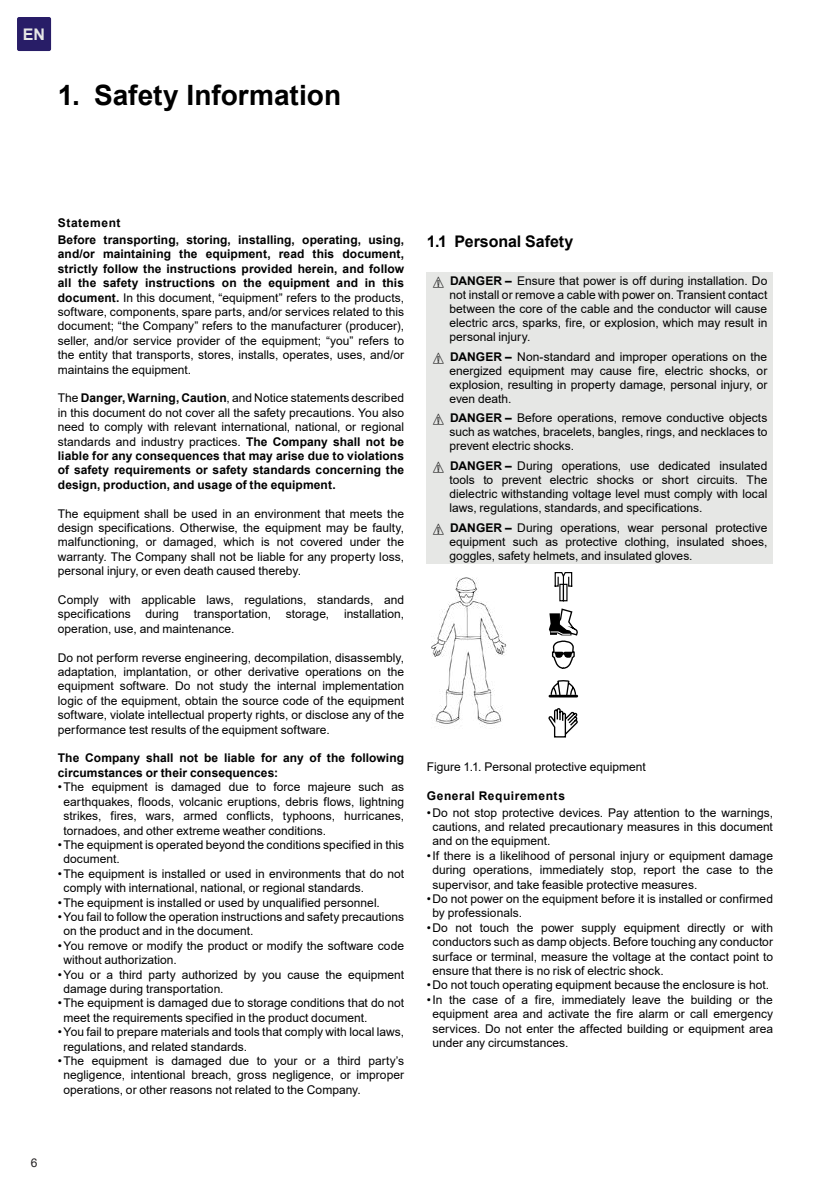
<style>
.page{position:relative;width:840px;height:1191px;background:#fff}
.page>*{position:absolute;margin:0;border:0;box-sizing:border-box;transform-origin:0 0}
.t1{font:700 28px "Arial";color:#000}
.t2{font:700 16px "Arial";letter-spacing:-.005em;color:#000}
.t3{font:700 16px "Arial";color:#e6e7e5}
.t4{font:12px/14.4px "Arial";color:#000;text-align:justify}
.t5{font:700 12px/14.4px "Arial";letter-spacing:.005em;color:#000}
.t6{font:700 12px "Arial";letter-spacing:.045em;color:#000}
.t7{font:12px "Arial";color:#221f20}
.s1{font-weight:700}
.s2{font-weight:400}
</style>
<div class="page">
<div style="left:17px;top:17px;width:34px;height:34px;background:#281d67;border-radius:2px"></div>
<div style="left:426px;top:272px;width:346px;height:292px;background:#e6e7e5"></div>
<img style="left:431px;top:577px;width:75px;height:150px">
<svg style="left:548px;top:572px;width:30px;height:97px"></svg>
<hr style="left:548px;top:695px;width:29px;height:2px;background:#000">
<svg style="left:549px;top:680px;width:27px;height:15px"></svg>
<svg style="left:548px;top:708px;width:30px;height:30px"></svg>
<h2 class="t3" style="left:23px;top:23px;width:24px">EN</h2>
<h1 class="t1" style="left:58px;top:76px;width:284px">1. Safety Information</h1>
<p class="t5" style="left:58px;top:215px;width:347px;line-height:16.6px">Statement<br>Before transporting, storing, installing, operating, using,</p>
<p class="t4" style="left:58px;top:247px;width:347px"><span class="s1">and/or maintaining the equipment, read this document, strictly follow the instructions provided herein, and follow all the safety instructions on the equipment and in this document.</span> In this document, “equipment” refers to the products, software, components, spare parts, and/or services related to this document; “the Company” refers to the manufacturer (producer), seller, and/or service provider of the equipment; “you” refers to the entity that transports, stores, installs, operates, uses, and/or maintains the equipment.</p>
<p class="t5" style="left:58px;top:391px;width:347px;text-align:justify"><span class="s2">The</span> Danger, Warning, Caution<span class="s2">, and Notice statements described in this document do not cover all the safety precautions. You also need to comply with relevant international, national, or regional standards and industry practices.</span> The Company shall not be liable for any consequences that may arise due to violations of safety requirements or safety standards concerning the design, production, and usage of the equipment.</p>
<p class="t4" style="left:58px;top:506px;width:347px">The equipment shall be used in an environment that meets the design specifications. Otherwise, the equipment may be faulty, malfunctioning, or damaged, which is not covered under the warranty. The Company shall not be liable for any property loss, personal injury, or even death caused thereby.</p>
<p class="t4" style="left:58px;top:592px;width:347px">Comply with applicable laws, regulations, standards, and specifications during transportation, storage, installation, operation, use, and maintenance.</p>
<p class="t4" style="left:58px;top:650px;width:347px">Do not perform reverse engineering, decompilation, disassembly, adaptation, implantation, or other derivative operations on the equipment software. Do not study the internal implementation logic of the equipment, obtain the source code of the equipment software, violate intellectual property rights, or disclose any of the performance test results of the equipment software.</p>
<p class="t5" style="left:58px;top:751px;width:347px">The Company shall not be liable for any of the following circumstances or their consequences:</p>
<p class="t4" style="left:63px;top:780px;width:342px;text-indent:-6px">•The equipment is damaged due to force majeure such as earthquakes, floods, volcanic eruptions, debris flows, lightning strikes, fires, wars, armed conflicts, typhoons, hurricanes, tornadoes, and other extreme weather conditions.</p>
<p class="t4" style="left:63px;top:837px;width:342px;text-indent:-6px">•The equipment is operated beyond the conditions specified in this document.</p>
<p class="t4" style="left:63px;top:866px;width:342px;text-indent:-6px">•The equipment is installed or used in environments that do not comply with international, national, or regional standards.</p>
<p class="t4" style="left:58px;top:895px;width:323px">•The equipment is installed or used by unqualified personnel.</p>
<p class="t4" style="left:63px;top:909px;width:342px;text-indent:-6px">•You fail to follow the operation instructions and safety precautions on the product and in the document.</p>
<p class="t4" style="left:63px;top:938px;width:342px;text-indent:-6px">•You remove or modify the product or modify the software code without authorization.</p>
<p class="t4" style="left:63px;top:967px;width:342px;text-indent:-6px">•You or a third party authorized by you cause the equipment damage during transportation.</p>
<p class="t4" style="left:63px;top:996px;width:342px;text-indent:-6px">•The equipment is damaged due to storage conditions that do not meet the requirements specified in the product document.</p>
<p class="t4" style="left:63px;top:1024px;width:342px;text-indent:-6px">•You fail to prepare materials and tools that comply with local laws, regulations, and related standards.</p>
<p class="t4" style="left:63px;top:1053px;width:342px;text-indent:-6px">•The equipment is damaged due to your or a third party’s negligence, intentional breach, gross negligence, or improper operations, or other reasons not related to the Company.</p>
<h2 class="t2" style="left:426px;top:230px;width:148px">1.1 Personal Safety</h2>
<p class="t4" style="left:449px;top:273px;width:319px"><span class="s1">DANGER –</span> Ensure that power is off during installation. Do not install or remove a cable with power on. Transient contact between the core of the cable and the conductor will cause electric arcs, sparks, fire, or explosion, which may result in personal injury.</p>
<p class="t4" style="left:449px;top:349px;width:319px"><span class="s1">DANGER –</span> Non-standard and improper operations on the energized equipment may cause fire, electric shocks, or explosion, resulting in property damage, personal injury, or even death.</p>
<p class="t4" style="left:449px;top:411px;width:319px"><span class="s1">DANGER –</span> Before operations, remove conductive objects such as watches, bracelets, bangles, rings, and necklaces to prevent electric shocks.</p>
<p class="t4" style="left:449px;top:459px;width:319px"><span class="s1">DANGER –</span> During operations, use dedicated insulated tools to prevent electric shocks or short circuits. The dielectric withstanding voltage level must comply with local laws, regulations, standards, and specifications.</p>
<p class="t4" style="left:449px;top:520px;width:319px"><span class="s1">DANGER –</span> During operations, wear personal protective equipment such as protective clothing, insulated shoes, goggles, safety helmets, and insulated gloves.</p>
<p class="t4" style="left:426px;top:760px;width:220px">Figure 1.1. Personal protective equipment</p>
<p class="t6" style="left:426px;top:787px;width:140px">General Requirements</p>
<p class="t4" style="left:432px;top:805px;width:342px;text-indent:-6px">•Do not stop protective devices. Pay attention to the warnings, cautions, and related precautionary measures in this document and on the equipment.</p>
<p class="t4" style="left:432px;top:848px;width:342px;text-indent:-6px">•If there is a likelihood of personal injury or equipment damage during operations, immediately stop, report the case to the supervisor, and take feasible protective measures.</p>
<p class="t4" style="left:432px;top:891px;width:342px;text-indent:-6px">•Do not power on the equipment before it is installed or confirmed by professionals.</p>
<p class="t4" style="left:432px;top:920px;width:342px;text-indent:-6px">•Do not touch the power supply equipment directly or with conductors such as damp objects. Before touching any conductor surface or terminal, measure the voltage at the contact point to ensure that there is no risk of electric shock.</p>
<p class="t4" style="left:426px;top:978px;width:344px">•Do not touch operating equipment because the enclosure is hot.</p>
<p class="t4" style="left:432px;top:992px;width:342px;text-indent:-6px">•In the case of a fire, immediately leave the building or the equipment area and activate the fire alarm or call emergency services. Do not enter the affected building or equipment area under any circumstances.</p>
<p class="t7" style="left:31px;top:1154px;width:8px">6</p>
</div>
